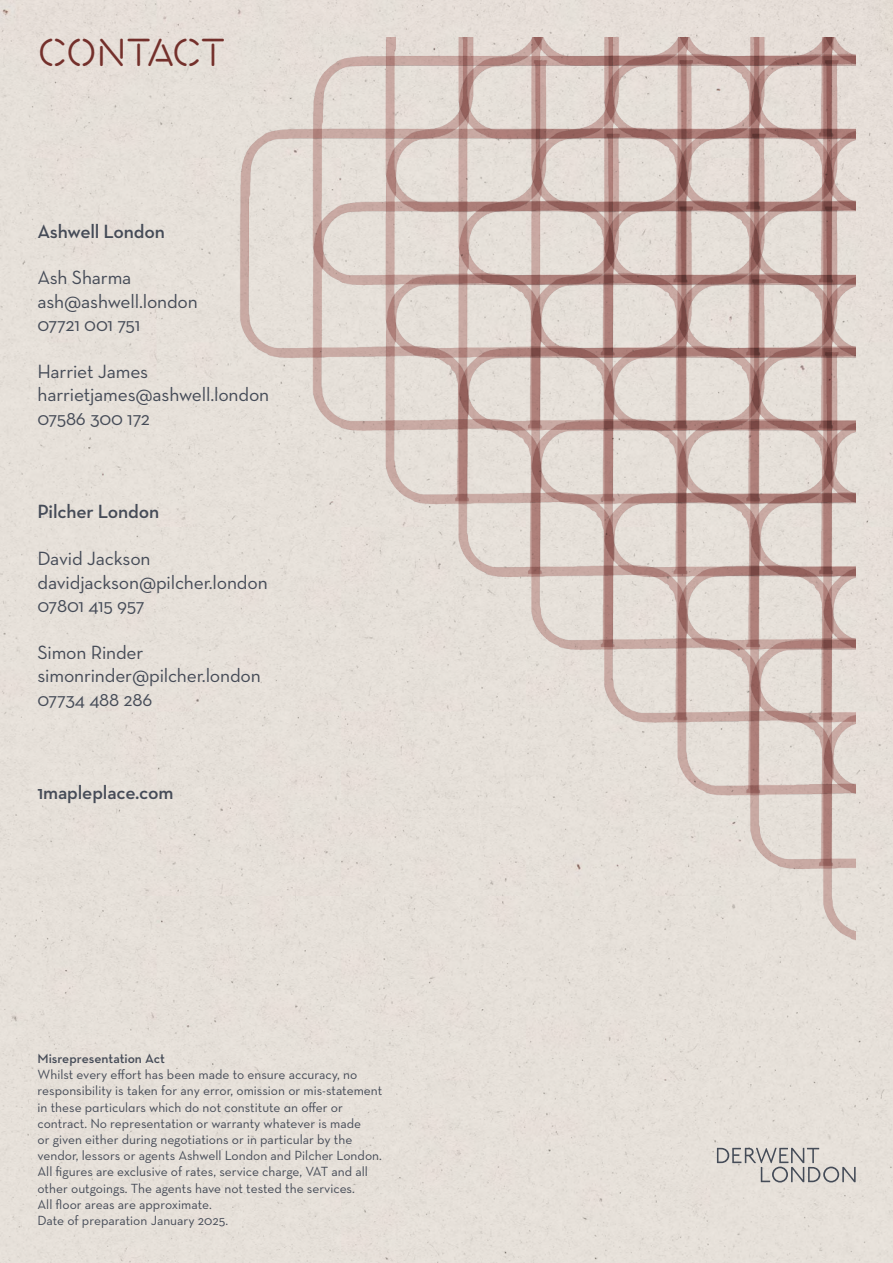
<style>
.page{position:relative;width:893px;height:1263px;background:#e6dfd9}
.page>*{position:absolute;margin:0;border:0;box-sizing:border-box;transform-origin:0 0}
.t1{font:300 39px "Maple";color:#813733}
.t2{font:19.5px/23.4px "Neutraface Text";letter-spacing:-.01em;color:#454b57}
.t3{font:600 19.5px "Neutraface Text";letter-spacing:-.01em;color:#454b57}
.t4{font:13.5px/16.2px "Neutraface Text";color:#454b57}
.t5{font:13.5px "Neutraface Text Book Alt";color:#454b57}
.t6{font:600 13.5px "Neutraface Text";color:#454b57}
</style>
<div class="page">
<img style="left:38px;top:38px;width:817px;height:1187px">
<svg style="left:717px;top:1148px;width:139px;height:34px"></svg>
<h1 class="t1" style="left:38px;top:29px;width:190px">CONTACT</h1>
<h2 class="t3" style="left:38px;top:219px;width:129px">Ashwell London</h2>
<h2 class="t2" style="left:38px;top:266px;width:162px">Ash Sharma ash@ashwell.london<br>07721 001 751</h2>
<h2 class="t2" style="left:38px;top:359px;width:233px">Harriet James harrietjames@ashwell.london<br>07586 300 172</h2>
<h2 class="t3" style="left:38px;top:500px;width:123px">Pilcher London</h2>
<h2 class="t2" style="left:38px;top:547px;width:232px">David Jackson davidjackson@pilcher.london<br>07801 415 957</h2>
<h2 class="t2" style="left:38px;top:640px;width:225px">Simon Rinder simonrinder@pilcher.london<br>07734 488 286</h2>
<h2 class="t3" style="left:38px;top:780px;width:137px">1mapleplace.com</h2>
<p class="t6" style="left:38px;top:1050px;width:129px">Misrepresentation Act</p>
<p class="t4" style="left:38px;top:1066px;width:346px">Whilst every effort has been made to ensure accuracy, no responsibility is taken for any error, omission or mis-statement</p>
<p class="t5" style="left:38px;top:1098px;width:307px">in these particulars which do not constitute an offer or</p>
<p class="t4" style="left:38px;top:1115px;width:346px">contract. No representation or warranty whatever is made<br>or given either during negotiations or in particular by the vendor, lessors or agents Ashwell London and Pilcher London.<br>All figures are exclusive of rates, service charge, VAT and all other outgoings. The agents have not tested the services.<br>All floor areas are approximate.<br>Date of preparation January 2025.</p>
</div>
